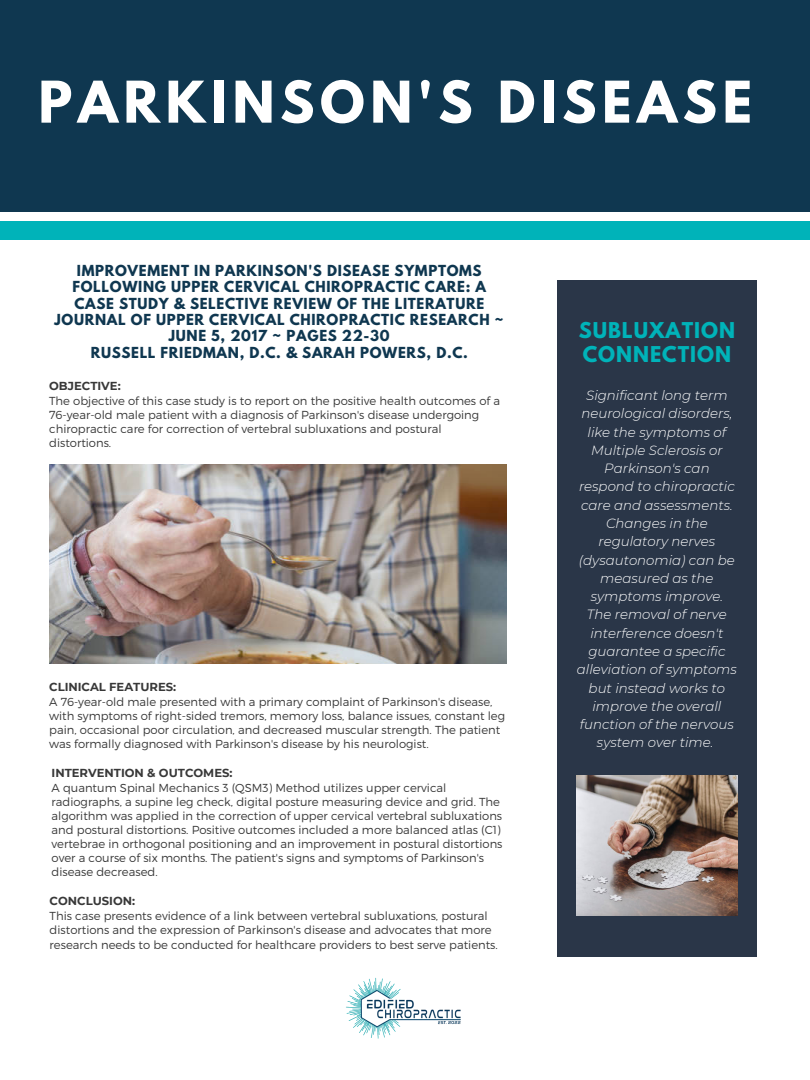
<style>
.page{position:relative;width:810px;height:1080px;background:#fff}
.page>*{position:absolute;margin:0;border:0;box-sizing:border-box;transform-origin:0 0}
.t1{font:700 50.94px "League Spartan";letter-spacing:.11em;color:#fff}
.t2{font:700 19.31px "League Spartan";letter-spacing:.05em;color:#00b3b9}
.t3{font:700 13.5px/16.4px "League Spartan";letter-spacing:.05em;color:#0f3750;text-align:center}
.t4{font:italic 300 13.38px/18.2px "Montserrat";color:#fff;text-align:center}
.t5{font:300 11.56px/14.1px "Montserrat";color:#383838}
.t6{font:700 11.56px "Montserrat";color:#383838}
</style>
<div class="page">
<div style="left:0;top:222px;width:810px;height:17px;background:#00b3b9"></div>
<img style="left:50px;top:465px;width:456px;height:198px">
<div style="left:557px;top:281px;width:200px;height:676px;background:#2a3648"></div>
<img style="left:576px;top:775px;width:162px;height:141px">
<div style="left:0;top:0;width:810px;height:212px;background:#0f3750"></div>
<img style="left:346px;top:977px;width:115px;height:62px">
<p class="t1" style="left:38px;top:77px;width:715px">PARKINSON'S DISEASE</p>
<p class="t3" style="left:73px;top:264px;width:415px">IMPROVEMENT IN PARKINSON'S DISEASE SYMPTOMS<br>FOLLOWING UPPER CERVICAL CHIROPRACTIC CARE: A<br>CASE STUDY &amp; SELECTIVE REVIEW OF THE LITERATURE</p>
<p class="t3" style="left:55px;top:313px;width:451px">JOURNAL OF UPPER CERVICAL CHIROPRACTIC RESEARCH ~<br>JUNE 5, 2017 ~ PAGES 22-30</p>
<p class="t3" style="left:91px;top:346px;width:379px">RUSSELL FRIEDMAN, D.C. &amp; SARAH POWERS, D.C.</p>
<p class="t6" style="left:49px;top:379px;width:73px">OBJECTIVE:</p>
<p class="t5" style="left:49px;top:393px;width:452px">The objective of this case study is to report on the positive health outcomes of a 76-year-old male patient with a diagnosis of Parkinson's disease undergoing chiropractic care for correction of vertebral subluxations and postural distortions.</p>
<p class="t4" style="left:579px;top:386px;width:157px">Significant long term neurological disorders, like the symptoms of<br>Multiple Sclerosis or<br>Parkinson's can respond to chiropractic care and assessments.<br>Changes in the regulatory nerves (dysautonomia) can be measured as the symptoms improve.</p>
<p class="t4" style="left:577px;top:606px;width:162px">The removal of nerve interference doesn't guarantee a specific alleviation of symptoms but instead works to improve the overall function of the nervous system over time.</p>
<p class="t2" style="left:579px;top:321px;width:158px">SUBLUXATION</p>
<p class="t2" style="left:583px;top:345px;width:150px">CONNECTION</p>
<p class="t6" style="left:49px;top:680px;width:129px">CLINICAL FEATURES:</p>
<p class="t5" style="left:49px;top:694px;width:457px">A 76-year-old male presented with a primary complaint of Parkinson's disease, with symptoms of right-sided tremors, memory loss, balance issues, constant leg pain, occasional poor circulation, and decreased muscular strength. The patient was formally diagnosed with Parkinson's disease by his neurologist.</p>
<p class="t6" style="left:52px;top:766px;width:182px">INTERVENTION &amp; OUTCOMES:</p>
<p class="t5" style="left:52px;top:780px;width:453px">A quantum Spinal Mechanics 3 (QSM3) Method utilizes upper cervical radiographs, a supine leg check, digital posture measuring device and grid. The algorithm was applied in the correction of upper cervical vertebral subluxations and postural distortions. Positive outcomes included a more balanced atlas (C1) vertebrae in orthogonal positioning and an improvement in postural distortions over a course of six months. The patient's signs and symptoms of Parkinson's disease decreased.</p>
<p class="t6" style="left:50px;top:894px;width:87px">CONCLUSION:</p>
<p class="t5" style="left:50px;top:909px;width:450px">This case presents evidence of a link between vertebral subluxations, postural distortions and the expression of Parkinson's disease and advocates that more research needs to be conducted for healthcare providers to best serve patients.</p>
</div>
